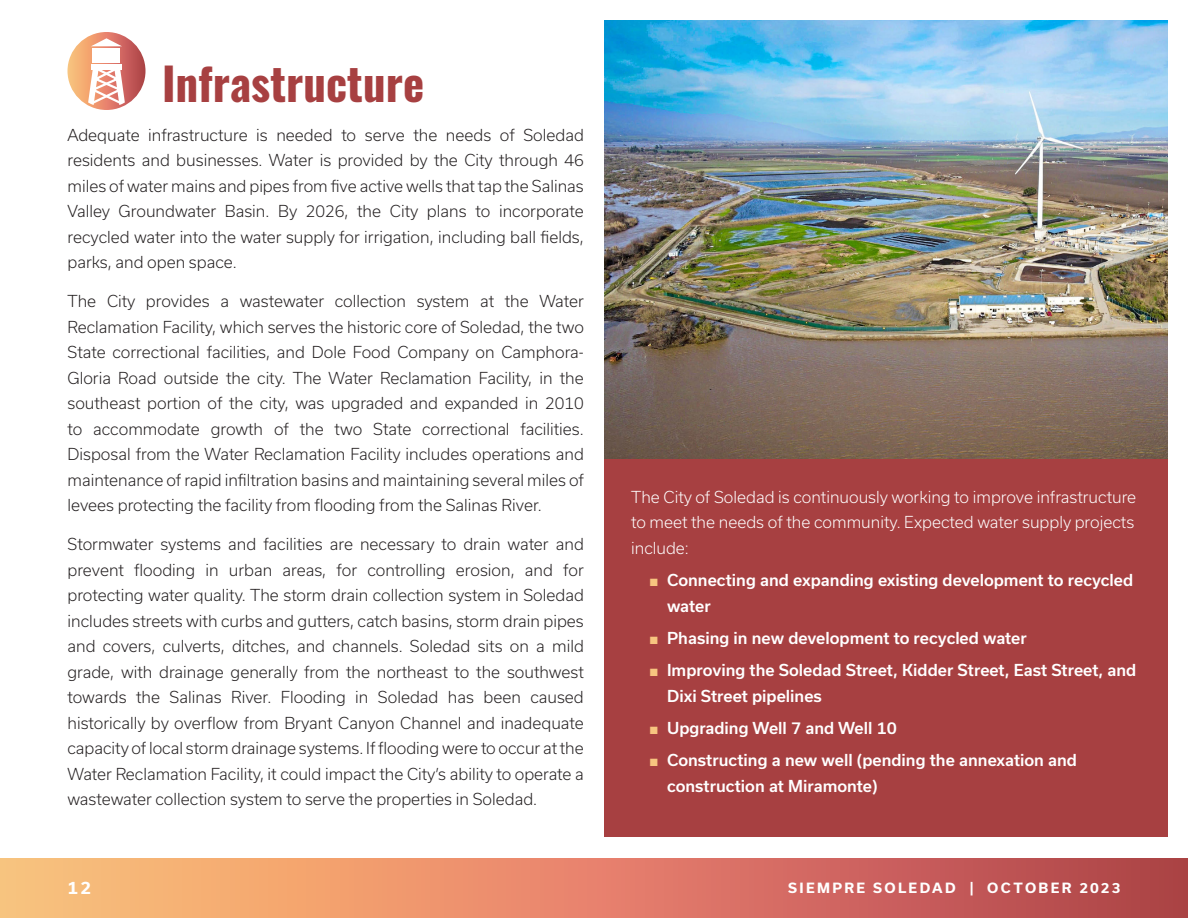
<style>
.page{position:relative;width:1188px;height:918px;background:#fff}
.page>*{position:absolute;margin:0;border:0;box-sizing:border-box;transform-origin:0 0}
.Main_Heading_1{font:700 45px "Oswald";color:#a74041}
.t1{font:700 16.5px "Usual";color:#fff}
.List_Paragraph{font:300 15.75px/25.5px "Usual";color:#231f20;text-align:justify}
.t2{font:500 15.75px/25.5px "Usual";color:#fff}
.t3{font:300 15.75px/25.5px "Usual";color:#fff}
.t4{font:700 13.5px "Usual";letter-spacing:.18em;color:#fff}
.s1{font-family:"Arial";font-weight:700;color:#f7c580}
</style>
<div class="page">
<div style="left:0;top:859px;width:1188px;height:59px;background:linear-gradient(to right,#ffc580,#b63f4e)"></div>
<svg style="left:68px;top:32px;width:78px;height:78px;background:#dc876b"></svg>
<div style="left:93px;top:48px;width:27px;height:14px;background:#fff"></div>
<div style="left:91px;top:64px;width:31px;height:5px;background:#fff"></div>
<svg style="left:91px;top:38px;width:31px;height:8px"></svg>
<svg style="left:88px;top:65px;width:37px;height:41px"></svg>
<img style="left:604px;top:20px;width:564px;height:439px">
<div style="left:604px;top:459px;width:564px;height:378px;background:#a74041"></div>
<p class="Main_Heading_1" style="left:162px;top:60px;width:264px">Infrastructure</p>
<p class="List_Paragraph" style="left:68px;top:122px;width:518px">Adequate infrastructure is needed to serve the needs of Soledad residents and businesses. Water is provided by the City through 46 miles of water mains and pipes from five active wells that tap the Salinas Valley Groundwater Basin. By 2026, the City plans to incorporate recycled water into the water supply for irrigation, including ball fields, parks, and open space.</p>
<p class="List_Paragraph" style="left:68px;top:289px;width:518px">The City provides a wastewater collection system at the Water Reclamation Facility, which serves the historic core of Soledad, the two State correctional facilities, and Dole Food Company on Camphora-Gloria Road outside the city. The Water Reclamation Facility, in the southeast portion of the city, was upgraded and expanded in 2010 to accommodate growth of the two State correctional facilities.<br>Disposal from the Water Reclamation Facility includes operations and maintenance of rapid infiltration basins and maintaining several miles of levees protecting the facility from flooding from the Salinas River.</p>
<p class="List_Paragraph" style="left:68px;top:532px;width:518px">Stormwater systems and facilities are necessary to drain water and prevent flooding in urban areas, for controlling erosion, and for protecting water quality. The storm drain collection system in Soledad includes streets with curbs and gutters, catch basins, storm drain pipes and covers, culverts, ditches, and channels. Soledad sits on a mild grade, with drainage generally from the northeast to the southwest towards the Salinas River. Flooding in Soledad has been caused historically by overflow from Bryant Canyon Channel and inadequate capacity of local storm drainage systems. If flooding were to occur at the Water Reclamation Facility, it could impact the City’s ability to operate a wastewater collection system to serve the properties in Soledad.</p>
<p class="t3" style="left:631px;top:484px;width:507px">The City of Soledad is continuously working to improve infrastructure to meet the needs of the community. Expected water supply projects include:</p>
<p class="t2" style="left:667px;top:567px;width:468px;text-indent:-18px"><span class="s1">■</span> Connecting and expanding existing development to recycled water</p>
<p class="t2" style="left:649px;top:625px;width:379px"><span class="s1">■</span> Phasing in new development to recycled water</p>
<p class="t2" style="left:667px;top:657px;width:471px;text-indent:-18px"><span class="s1">■</span> Improving the Soledad Street, Kidder Street, East Street, and<br>Dixi Street pipelines</p>
<p class="t2" style="left:649px;top:715px;width:249px"><span class="s1">■</span> Upgrading Well 7 and Well 10</p>
<p class="t2" style="left:667px;top:747px;width:411px;text-indent:-18px"><span class="s1">■</span> Constructing a new well (pending the annexation and construction at Miramonte)</p>
<p class="t1" style="left:68px;top:879px;width:25px">12</p>
<p class="t4" style="left:788px;top:881px;width:334px">SIEMPRE SOLEDAD | OCTOBER 2023</p>
</div>
